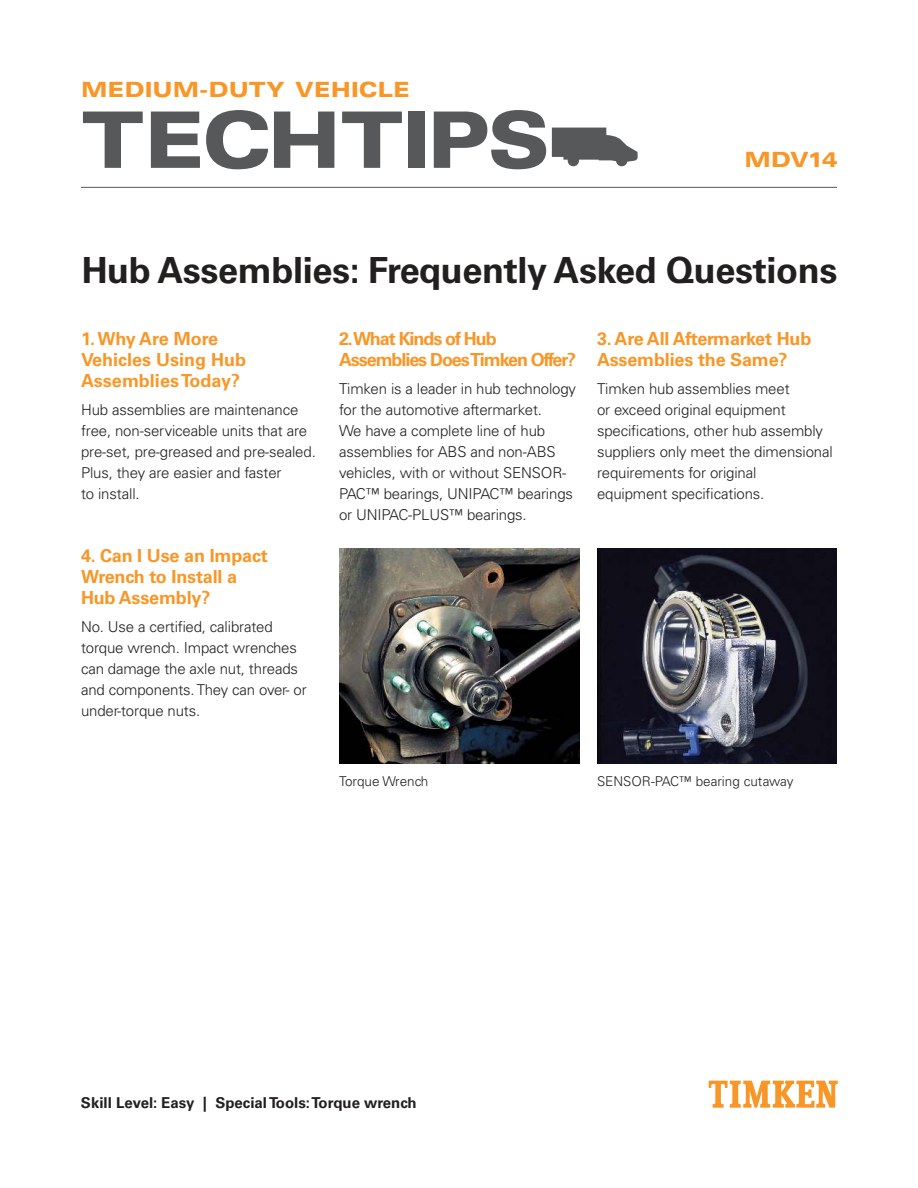
<style>
.page{position:relative;width:918px;height:1188px;background:#fff}
.page>*{position:absolute;margin:0;border:0;box-sizing:border-box;transform-origin:0 0}
.t1{font:900 expanded 78px "Univers LT Std";letter-spacing:-.04em;color:#57585a}
.t2{font:700 36px "Univers LT Std";letter-spacing:-.01em;color:#221f1f}
.t3{font:900 expanded 21px "Univers LT Std";color:#f89728}
.t4{font:700 18px/21px "Univers LT Std";letter-spacing:-.01em;color:#f89728}
.t5{font:700 18px/21px "Univers LT Std";letter-spacing:-.06em;color:#f89728}
.t6{font:300 15px/21px "Univers LT Std";letter-spacing:-.01em;color:#221f1f}
.t7{font:700 15px "Univers LT Std";color:#221f1f}
.t8{font:300 13.5px "Univers LT Std";color:#221f1f}
</style>
<div class="page">
<svg style="left:709px;top:1081px;width:129px;height:27px"></svg>
<img style="left:597px;top:549px;width:240px;height:214px">
<img style="left:339px;top:549px;width:240px;height:214px">
<hr style="left:81px;top:187px;width:756px;height:1px;background:#57585a">
<svg style="left:552px;top:128px;width:86px;height:38px"></svg>
<h3 class="t3" style="left:81px;top:77px;width:331px">MEDIUM-DUTY VEHICLE</h3>
<h1 class="t1" style="left:81px;top:95px;width:471px">TECHTIPS</h1>
<h3 class="t3" style="left:744px;top:148px;width:95px">MDV14</h3>
<h2 class="t2" style="left:82px;top:256px;width:757px">Hub Assemblies: Frequently Asked Questions</h2>
<p class="t4" style="left:81px;top:330px;width:167px">1. Why Are More<br>Vehicles Using Hub<br>Assemblies Today?</p>
<p class="t6" style="left:81px;top:400px;width:236px">Hub assemblies are maintenance free, non-serviceable units that are pre-set, pre-greased and pre-sealed.<br>Plus, they are easier and faster<br>to install.</p>
<p class="t4" style="left:81px;top:547px;width:188px">4. Can I Use an Impact<br>Wrench to Install a<br>Hub Assembly?</p>
<p class="t6" style="left:81px;top:617px;width:227px">No. Use a certified, calibrated torque wrench. Impact wrenches can damage the axle nut, threads and components. They can over- or under-torque nuts.</p>
<p class="t5" style="left:339px;top:330px;width:239px">2. What Kinds of Hub<br>Assemblies Does Timken Offer?</p>
<p class="t6" style="left:339px;top:379px;width:239px">Timken is a leader in hub technology for the automotive aftermarket.<br>We have a complete line of hub assemblies for ABS and non-ABS vehicles, with or without SENSOR-<br>PAC™ bearings, UNIPAC™ bearings or UNIPAC-PLUS™ bearings.</p>
<p class="t4" style="left:597px;top:330px;width:216px">3. Are All Aftermarket Hub<br>Assemblies the Same?</p>
<p class="t6" style="left:597px;top:379px;width:237px">Timken hub assemblies meet<br>or exceed original equipment specifications, other hub assembly suppliers only meet the dimensional requirements for original<br>equipment specifications.</p>
<p class="t8" style="left:339px;top:776px;width:91px">Torque Wrench</p>
<p class="t8" style="left:597px;top:776px;width:198px">SENSOR-PAC™ bearing cutaway</p>
<p class="t7" style="left:81px;top:1096px;width:337px">Skill Level: Easy | Special Tools: Torque wrench</p>
</div>
